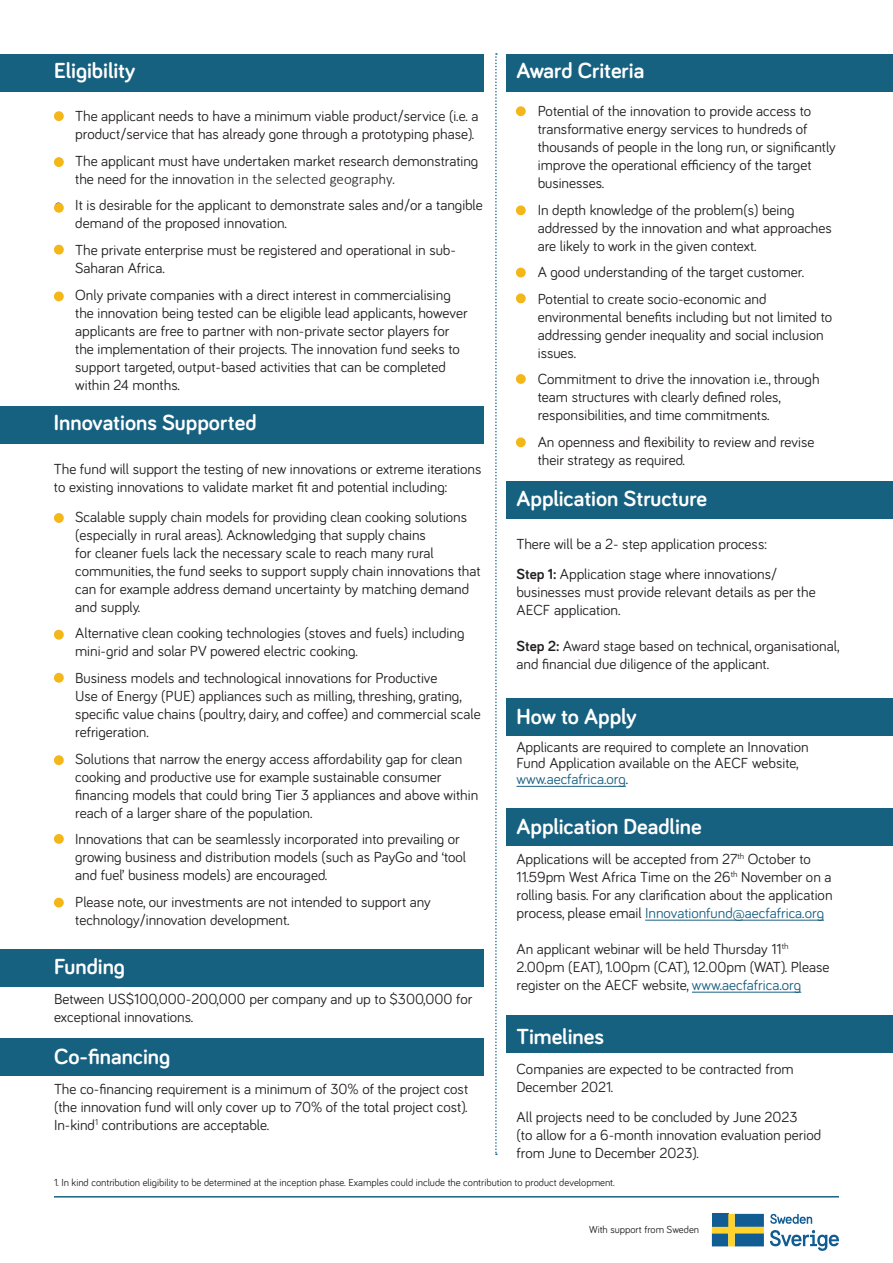
<style>
.page{position:relative;width:893px;height:1263px;background:#fff}
.page>*{position:absolute;margin:0;border:0;box-sizing:border-box;transform-origin:0 0}
.t1{font:700 22.5px "Bariol";color:#fff}
.t2{font:15px/18px "Bariol";color:#231f20}
.t3{font:10.5px "Bariol";color:#231f20}
.s1{font-family:"Courier New"}
.s2{font-family:"Calibri";font-weight:300}
.s3{font-weight:700}
.s4{color:#1a6082}
</style>
<div class="page">
<div style="left:506px;top:808px;width:387px;height:37px;background:#176180"></div>
<div style="left:0;top:54px;width:484px;height:37px;background:#176180"></div>
<div style="left:506px;top:54px;width:387px;height:37px;background:#176180"></div>
<div style="left:0;top:406px;width:484px;height:37px;background:#176180"></div>
<div style="left:506px;top:481px;width:387px;height:37px;background:#176180"></div>
<div style="left:506px;top:698px;width:387px;height:37px;background:#176180"></div>
<div style="left:506px;top:1015px;width:387px;height:37px;background:#176180"></div>
<div style="left:0;top:949px;width:484px;height:37px;background:#176180"></div>
<div style="left:0;top:1038px;width:484px;height:37px;background:#176180"></div>
<div style="left:54px;top:513px;width:10px;height:10px;background:#f4b71a;border-radius:50%"></div>
<div style="left:54px;top:291px;width:10px;height:10px;background:#f4b71a;border-radius:50%"></div>
<div style="left:54px;top:245px;width:10px;height:10px;background:#f4b71a;border-radius:50%"></div>
<div style="left:54px;top:203px;width:10px;height:10px;background:#f4b71a;border-radius:50%"></div>
<div style="left:54px;top:157px;width:10px;height:10px;background:#f4b71a;border-radius:50%"></div>
<div style="left:54px;top:111px;width:10px;height:10px;background:#f4b71a;border-radius:50%"></div>
<div style="left:54px;top:630px;width:10px;height:10px;background:#f4b71a;border-radius:50%"></div>
<div style="left:54px;top:673px;width:10px;height:10px;background:#f4b71a;border-radius:50%"></div>
<div style="left:54px;top:755px;width:10px;height:10px;background:#f4b71a;border-radius:50%"></div>
<div style="left:54px;top:834px;width:10px;height:10px;background:#f4b71a;border-radius:50%"></div>
<div style="left:54px;top:898px;width:10px;height:9px;background:#f4b71a;border-radius:50%"></div>
<div style="left:516px;top:437px;width:10px;height:10px;background:#f4b71a;border-radius:50%"></div>
<div style="left:516px;top:374px;width:10px;height:10px;background:#f4b71a;border-radius:50%"></div>
<div style="left:516px;top:293px;width:10px;height:10px;background:#f4b71a;border-radius:50%"></div>
<div style="left:516px;top:268px;width:10px;height:9px;background:#f4b71a;border-radius:50%"></div>
<div style="left:516px;top:205px;width:10px;height:10px;background:#f4b71a;border-radius:50%"></div>
<div style="left:516px;top:106px;width:10px;height:10px;background:#f4b71a;border-radius:50%"></div>
<hr style="left:516px;top:786px;width:110px;height:1px;background:#1a6082">
<hr style="left:645px;top:920px;width:179px;height:1px;background:#1a6082">
<hr style="left:692px;top:992px;width:109px;height:1px;background:#1a6082">
<svg style="left:495px;top:53px;width:2px;height:1102px"></svg>
<hr style="left:54px;top:1196px;width:785px;height:1px;background:#1a6082">
<svg style="left:770px;top:1213px;width:42px;height:11px"></svg>
<svg style="left:770px;top:1230px;width:69px;height:21px"></svg>
<svg style="left:712px;top:1214px;width:52px;height:32px;background:#5b8174"></svg>
<p class="t1" style="left:54px;top:55px;width:83px">Eligibility</p>
<p class="t2" style="left:54px;top:107px;width:426px;text-align:right"><span class="s1">●</span> The applicant needs to have a minimum viable product/service (i.e. a product/service that has already gone through a prototyping phase).</p>
<p class="t2" style="left:75px;top:151px;width:405px;text-indent:-21px"><span class="s1">●</span> The applicant must have undertaken market research demonstrating the need for the innova<span class="s2">tion in the selected geography.</span></p>
<p class="t2" style="left:75px;top:196px;width:409px;text-indent:-21px"><span class="s1">●</span> It is desirable for the applicant to demonstrate sales and/or a tangible demand of the proposed innovation.</p>
<p class="t2" style="left:75px;top:240px;width:382px;text-indent:-21px"><span class="s1">●</span> The private enterprise must be registered and operational in sub-<br>Saharan Africa.</p>
<p class="t2" style="left:75px;top:285px;width:394px;text-indent:-21px"><span class="s1">●</span> Only private companies with a direct interest in commercialising the innovation being tested can be eligible lead applicants, however applicants are free to partner with non-private sector players for the implementation of their projects. The innovation fund seeks to support targeted, output-based activities that can be completed within 24 months.</p>
<p class="t1" style="left:54px;top:407px;width:204px">Innovations Supported</p>
<p class="t2" style="left:54px;top:459px;width:429px">The fund will support the testing of new innovations or extreme iterations to existing innovations to validate market fit and potential including:</p>
<p class="t2" style="left:75px;top:507px;width:407px;text-indent:-21px"><span class="s1">●</span> Scalable supply chain models for providing clean cooking solutions (especially in rural areas). Acknowledging that supply chains<br>for cleaner fuels lack the necessary scale to reach many rural communities, the fund seeks to support supply chain innovations that can for example address demand uncertainty by matching demand and supply.</p>
<p class="t2" style="left:75px;top:624px;width:391px;text-indent:-21px"><span class="s1">●</span> Alternative clean cooking technologies (stoves and fuels) including mini-grid and solar PV powered electric cooking.</p>
<p class="t2" style="left:75px;top:668px;width:407px;text-indent:-21px"><span class="s1">●</span> Business models and technological innovations for Productive<br>Use of Energy (PUE) appliances such as milling, threshing, grating, specific value chains (poultry, dairy, and coffee) and commercial scale refrigeration.</p>
<p class="t2" style="left:75px;top:749px;width:404px;text-indent:-21px"><span class="s1">●</span> Solutions that narrow the energy access affordability gap for clean cooking and productive use for example sustainable consumer financing models that could bring Tier 3 appliances and above within reach of a larger share of the population.</p>
<p class="t2" style="left:75px;top:829px;width:392px;text-indent:-21px"><span class="s1">●</span> Innovations that can be seamlessly incorporated into prevailing or growing business and distribution models (such as PayGo and ‘tool and fuel’ business models) are encouraged.</p>
<p class="t2" style="left:75px;top:892px;width:357px;text-indent:-21px"><span class="s1">●</span> Please note, our investments are not intended to support any technology/innovation development.</p>
<p class="t1" style="left:54px;top:951px;width:73px">Funding</p>
<p class="t2" style="left:54px;top:989px;width:420px">Between US$100,000-200,000 per company and up to $300,000 for exceptional innovations.</p>
<p class="t1" style="left:54px;top:1041px;width:118px">Co-financing</p>
<p class="t2" style="left:54px;top:1079px;width:416px;text-align:justify">The co-financing requirement is a minimum of 30% of the project cost (the innovation fund will only cover up to 70% of the total project cost).<br>In-kind<sup>1</sup> contributions are acceptable.</p>
<p class="t1" style="left:516px;top:55px;width:129px">Award Criteria</p>
<p class="t2" style="left:538px;top:101px;width:300px;text-indent:-21px"><span class="s1">●</span> Potential of the innovation to provide access to transformative energy services to hundreds of thousands of people in the long run, or significantly improve the operational efficiency of the target businesses.</p>
<p class="t2" style="left:538px;top:200px;width:295px;text-indent:-21px"><span class="s1">●</span> In depth knowledge of the problem(s) being addressed by the innovation and what approaches are likely to work in the given context.</p>
<p class="t2" style="left:516px;top:262px;width:289px"><span class="s1">●</span> A good understanding of the target customer.</p>
<p class="t2" style="left:538px;top:289px;width:296px;text-indent:-21px"><span class="s1">●</span> Potential to create socio-economic and environmental benefits including but not limited to addressing gender inequality and social inclusion issues.</p>
<p class="t2" style="left:538px;top:369px;width:283px;text-indent:-21px"><span class="s1">●</span> Commitment to drive the innovation i.e., through team structures with clearly defined roles, responsibilities, and time commitments.</p>
<p class="t2" style="left:538px;top:432px;width:278px;text-indent:-21px"><span class="s1">●</span> An openness and flexibility to review and revise their strategy as required.</p>
<p class="t1" style="left:516px;top:483px;width:192px">Application Structure</p>
<p class="t2" style="left:516px;top:535px;width:252px">There will be a 2- step application process:</p>
<p class="t2" style="left:516px;top:565px;width:301px"><span class="s3">Step 1:</span> Application stage where innovations/ businesses must provide relevant details as per the<br>AECF application.</p>
<p class="t2" style="left:516px;top:637px;width:324px"><span class="s3">Step 2:</span> Award stage based on technical, organisational, and financial due diligence of the applicant.</p>
<p class="t1" style="left:516px;top:701px;width:122px">How to Apply</p>
<p class="t2" style="left:516px;top:738px;width:294px;line-height:16.2px">Applicants are required to complete an Innovation<br>Fund Application available on the AECF website, <span class="s4">www.aecfafrica.org</span>.</p>
<p class="t1" style="left:516px;top:811px;width:187px">Application Deadline</p>
<p class="t2" style="left:516px;top:849px;width:317px">Applications will be accepted from 27<sup>th</sup> October to 11.59pm West Africa Time on the 26<sup>th</sup> November on a rolling basis. For any clarification about the application process, please email <span class="s4">Innovationfund@aecfafrica.org</span></p>
<p class="t2" style="left:516px;top:939px;width:315px">An applicant webinar will be held Thursday 11<sup>th<br></sup>2.00pm (EAT), 1.00pm (CAT), 12.00pm (WAT). Please register on the AECF website, <span class="s4">www.aecfafrica.org</span></p>
<p class="t1" style="left:516px;top:1021px;width:89px">Timelines</p>
<p class="t2" style="left:516px;top:1060px;width:279px">Companies are expected to be contracted from<br>December 2021.</p>
<p class="t2" style="left:516px;top:1108px;width:306px">All projects need to be concluded by June 2023<br>(to allow for a 6-month innovation evaluation period from June to December 2023).</p>
<p class="t3" style="left:54px;top:1175px;width:562px">1. In kind contribution eligibility to be determined at the inception phase. Examples could include the contribution to product development.</p>
<p class="t3" style="left:589px;top:1222px;width:111px">With support from Sweden</p>
</div>
